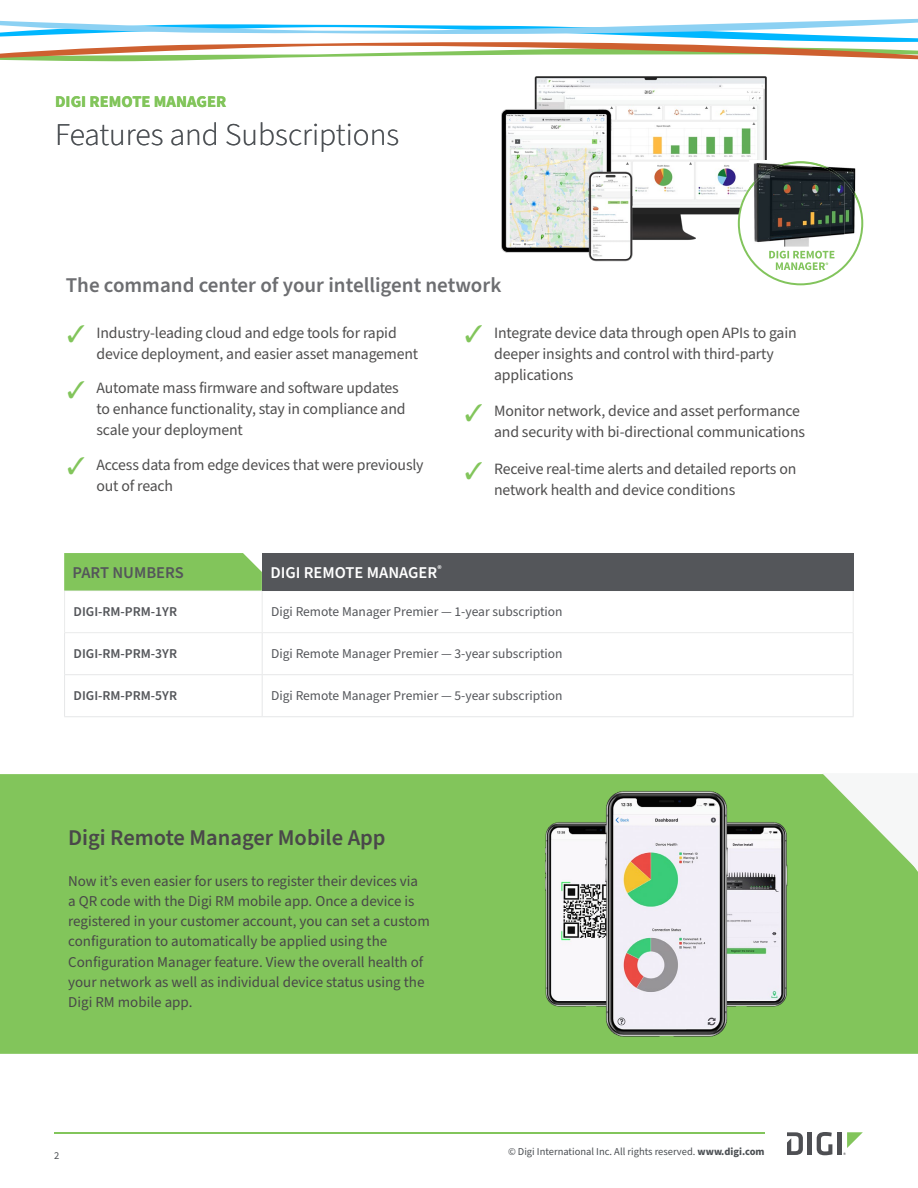
<style>
.page{position:relative;width:918px;height:1188px;background:#fff}
.page>*{position:absolute;margin:0;border:0;box-sizing:border-box;transform-origin:0 0}
.Intro_NEW{font:300 31.5px "Source Sans Pro";color:#4b4f53}
.Bullets{font:600 22.5px "Source Sans Pro";color:#494849}
.Bullets-2{font:600 21px "Source Sans Pro";color:#6d6e71}
.t1{font:600 16.5px "Source Sans Pro";color:#fff}
.Intro_NEW-2{font:700 16.5px "Source Sans Pro";color:#82c55b}
.t2{font:600 16.5px "Source Sans Pro";color:#54565a}
.t3{font:15.75px/21px "Source Sans Pro";letter-spacing:-.01em;color:#4f4e4e}
.Body_Copy{font:15px/20.2px "Source Sans Pro";color:#494849}
.Table_-_Header{font:13.5px "Source Sans Pro";color:#54565a}
.Table_-_Header-2{font:600 13.5px "Source Sans Pro";color:#54565a}
.Table_-_Header-3{font:10.5px "Source Sans Pro";color:#4b4f53}
.copyright{font:10.5px "Source Sans Pro";color:#4b4f53}
.s1{color:#82c55b}
.s2{font-weight:700}
</style>
<div class="page">
<div style="left:0;top:774px;width:918px;height:280px;background:#82c55b"></div>
<img style="left:532px;top:790px;width:269px;height:248px">
<svg style="left:822px;top:774px;width:96px;height:96px"></svg>
<hr style="left:64px;top:591px;width:1px;height:41px;background:#eaebeb">
<hr style="left:262px;top:591px;width:1px;height:41px;background:#eaebeb">
<hr style="left:853px;top:591px;width:1px;height:41px;background:#eaebeb">
<hr style="left:64px;top:632px;width:198px;height:1px;background:#eaebeb">
<hr style="left:262px;top:632px;width:592px;height:1px;background:#eaebeb">
<hr style="left:64px;top:633px;width:1px;height:41px;background:#e6e7e8">
<hr style="left:262px;top:633px;width:1px;height:41px;background:#e6e7e8">
<hr style="left:853px;top:633px;width:1px;height:41px;background:#e6e7e8">
<hr style="left:64px;top:674px;width:198px;height:1px;background:#e6e7e8">
<hr style="left:64px;top:675px;width:1px;height:41px;background:#e6e7e8">
<hr style="left:262px;top:674px;width:592px;height:1px;background:#e6e7e8">
<hr style="left:262px;top:675px;width:1px;height:41px;background:#e6e7e8">
<hr style="left:853px;top:675px;width:1px;height:41px;background:#e6e7e8">
<hr style="left:64px;top:716px;width:198px;height:1px;background:#e6e7e8">
<hr style="left:262px;top:716px;width:592px;height:1px;background:#e6e7e8">
<div style="left:64px;top:553px;width:198px;height:38px;background:#82c55b"></div>
<div style="left:262px;top:553px;width:592px;height:38px;background:#54565a"></div>
<hr style="left:54px;top:1132px;width:711px;height:2px;background:#82c55b">
<hr style="left:808px;top:1132px;width:4px;height:23px;background:#4e4f53">
<svg style="left:817px;top:1132px;width:15px;height:23px"></svg>
<hr style="left:837px;top:1132px;width:4px;height:23px;background:#4e4f53">
<svg style="left:787px;top:1132px;width:16px;height:23px"></svg>
<svg style="left:843px;top:1132px;width:20px;height:23px"></svg>
<svg style="left:0;top:18px;width:918px;height:44px"></svg>
<img style="left:501px;top:76px;width:266px;height:186px">
<img style="left:749px;top:160px;width:18px;height:1px">
<svg style="left:738px;top:161px;width:125px;height:124px"></svg>
<p class="Intro_NEW-2" style="left:55px;top:90px;width:173px">DIGI REMOTE MANAGER</p>
<p class="Intro_NEW" style="left:55px;top:113px;width:345px">Features and Subscriptions</p>
<p class="Bullets-2" style="left:66px;top:271px;width:437px">The command center of your intelligent network</p>
<p class="t3" style="left:96px;top:323px;width:323px;text-indent:-29px"><span class="s1">✓</span> Industry-leading cloud and edge tools for rapid device deployment, and easier asset management</p>
<p class="t3" style="left:96px;top:378px;width:311px;text-indent:-29px"><span class="s1">✓</span> Automate mass firmware and software updates to enhance functionality, stay in compliance and scale your deployment</p>
<p class="t3" style="left:96px;top:455px;width:329px;text-indent:-29px"><span class="s1">✓</span> Access data from edge devices that were previously out of reach</p>
<p class="t3" style="left:494px;top:323px;width:304px;text-indent:-29px"><span class="s1">✓</span> Integrate device data through open APIs to gain deeper insights and control with third-party applications</p>
<p class="t3" style="left:494px;top:401px;width:312px;text-indent:-29px"><span class="s1">✓</span> Monitor network, device and asset performance and security with bi-directional communications</p>
<p class="t3" style="left:494px;top:459px;width:304px;text-indent:-29px"><span class="s1">✓</span> Receive real-time alerts and detailed reports on network health and device conditions</p>
<p class="t2" style="left:73px;top:561px;width:113px">PART NUMBERS</p>
<p class="t1" style="left:270px;top:561px;width:173px">DIGI REMOTE MANAGER<sup>®</sup></p>
<p class="Table_-_Header-2" style="left:74px;top:603px;width:105px">DIGI-RM-PRM-1YR</p>
<p class="Table_-_Header" style="left:271px;top:603px;width:293px">Digi Remote Manager Premier — 1-year subscription</p>
<p class="Table_-_Header-2" style="left:74px;top:645px;width:105px">DIGI-RM-PRM-3YR</p>
<p class="Table_-_Header" style="left:271px;top:645px;width:293px">Digi Remote Manager Premier — 3-year subscription</p>
<p class="Table_-_Header-2" style="left:74px;top:687px;width:105px">DIGI-RM-PRM-5YR</p>
<p class="Table_-_Header" style="left:271px;top:687px;width:293px">Digi Remote Manager Premier — 5-year subscription</p>
<p class="Bullets" style="left:68px;top:823px;width:319px">Digi Remote Manager Mobile App</p>
<p class="Body_Copy" style="left:68px;top:871px;width:363px">Now it’s even easier for users to register their devices via<br>a QR code with the Digi RM mobile app. Once a device is registered in your customer account, you can set a custom configuration to automatically be applied using the Configuration Manager feature. View the overall health of your network as well as individual device status using the Digi RM mobile app.</p>
<p class="copyright" style="left:54px;top:1148px;width:7px">2</p>
<p class="Table_-_Header-3" style="left:508px;top:1144px;width:258px">© Digi International Inc. All rights reserved. <span class="s2">www.digi.com</span></p>
</div>
